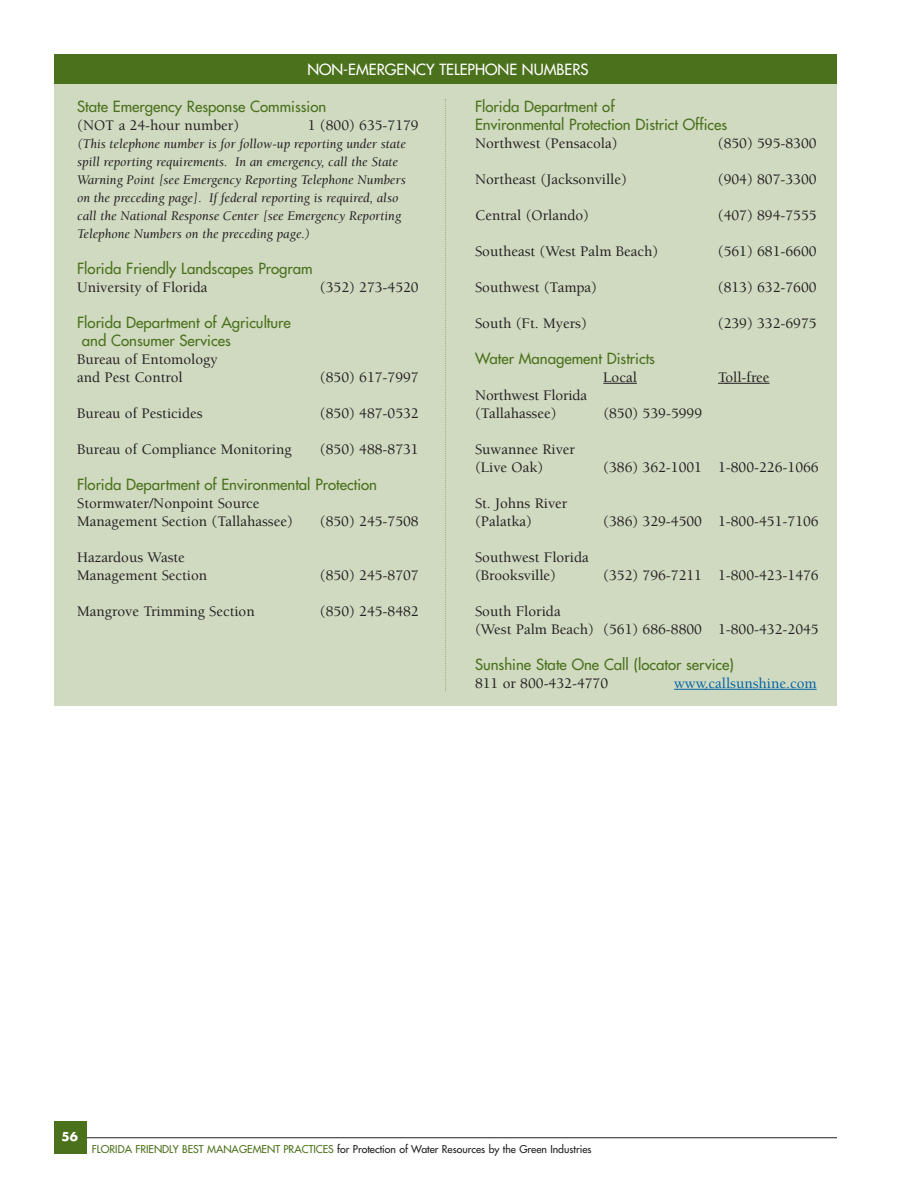
<style>
.page{position:relative;width:918px;height:1188px;background:#fff}
.page>*{position:absolute;margin:0;border:0;box-sizing:border-box;transform-origin:0 0}
.t1{font:500 15px/18px "Berkeley";color:#231f20}
.t2{font:15px/18px "Futura";color:#4b711c}
.t3{font:15px "Futura";color:#fff}
.t4{font:500 15px "Berkeley";color:#0062a7}
.t5{font:italic 13.5px/18px "Berkeley";color:#231f20}
.t6{font:700 12px "Futura";color:#fff}
.t7{font:10.5px "Futura";color:#231f20}
.s1{color:#4b711c}
</style>
<div class="page">
<div style="left:54px;top:55px;width:783px;height:651px;background:#d0dac1"></div>
<div style="left:54px;top:54px;width:783px;height:29px;background:#4b711c"></div>
<hr style="left:76px;top:1137px;width:761px;height:1px;background:#231f20">
<div style="left:54px;top:1121px;width:32px;height:33px;background:#4b711c"></div>
<hr style="left:603px;top:383px;width:34px;height:1px;background:#231f20">
<hr style="left:725px;top:383px;width:32px;height:1px;background:#231f20">
<svg style="left:756px;top:383px;width:14px;height:1px"></svg>
<hr style="left:674px;top:689px;width:33px;height:1px;background:#0062a7">
<hr style="left:705px;top:689px;width:112px;height:1px;background:#0062a7">
<svg style="left:445px;top:99px;width:1px;height:592px"></svg>
<p class="t3" style="left:307px;top:62px;width:283px">NON-EMERGENCY TELEPHONE NUMBERS</p>
<p class="t2" style="left:77px;top:98px;width:251px">State Emergency Response Commission</p>
<p class="t1" style="left:77px;top:117px;width:164px">(NOT a 24-hour number)</p>
<p class="t1" style="left:308px;top:117px;width:112px">1 (800) 635-7179</p>
<p class="t5" style="left:77px;top:136px;width:330px">(This telephone number is for follow-up reporting under state spill reporting requirements. In an emergency, call the State Warning Point [see Emergency Reporting Telephone Numbers on the preceding page]. If federal reporting is required, also call the National Response Center [see Emergency Reporting Telephone Numbers on the preceding page.)</p>
<p class="t2" style="left:77px;top:260px;width:237px">Florida Friendly Landscapes Program</p>
<p class="t1" style="left:77px;top:279px;width:132px">University of Florida</p>
<p class="t1" style="left:320px;top:279px;width:100px">(352) 273-4520</p>
<p class="t2" style="left:82px;top:314px;width:210px;text-indent:-5px">Florida Department of Agriculture and Consumer Services</p>
<p class="t1" style="left:77px;top:351px;width:142px">Bureau of Entomology and Pest Control</p>
<p class="t1" style="left:320px;top:369px;width:100px">(850) 617-7997</p>
<p class="t1" style="left:77px;top:405px;width:127px">Bureau of Pesticides</p>
<p class="t1" style="left:320px;top:405px;width:100px">(850) 487-0532</p>
<p class="t1" style="left:77px;top:441px;width:216px">Bureau of Compliance Monitoring</p>
<p class="t1" style="left:320px;top:441px;width:100px">(850) 488-8731</p>
<p class="t2" style="left:77px;top:476px;width:301px">Florida Department of Environmental Protection</p>
<p class="t1" style="left:77px;top:495px;width:217px">Stormwater/Nonpoint Source<br>Management Section (Tallahassee)</p>
<p class="t1" style="left:320px;top:513px;width:100px">(850) 245-7508</p>
<p class="t2" style="left:475px;top:98px;width:254px">Florida Department of<br>Environmental Protection District Offices</p>
<p class="t1" style="left:475px;top:135px;width:144px">Northwest (Pensacola)</p>
<p class="t1" style="left:718px;top:135px;width:100px">(850) 595-8300</p>
<p class="t1" style="left:475px;top:171px;width:153px">Northeast (Jacksonville)</p>
<p class="t1" style="left:718px;top:171px;width:100px">(904) 807-3300</p>
<p class="t1" style="left:475px;top:207px;width:115px">Central (Orlando)</p>
<p class="t1" style="left:718px;top:207px;width:100px">(407) 894-7555</p>
<p class="t1" style="left:475px;top:243px;width:185px">Southeast (West Palm Beach)</p>
<p class="t1" style="left:718px;top:243px;width:100px">(561) 681-6600</p>
<p class="t1" style="left:475px;top:279px;width:124px">Southwest (Tampa)</p>
<p class="t1" style="left:718px;top:279px;width:100px">(813) 632-7600</p>
<p class="t1" style="left:475px;top:315px;width:113px">South (Ft. Myers)</p>
<p class="t1" style="left:718px;top:315px;width:100px">(239) 332-6975</p>
<p class="t2" style="left:475px;top:350px;width:181px">Water Management Districts</p>
<p class="t1" style="left:603px;top:369px;width:35px">Local</p>
<p class="t1" style="left:718px;top:369px;width:53px">Toll-free</p>
<p class="t1" style="left:475px;top:387px;width:114px">Northwest Florida (Tallahassee)</p>
<p class="t1" style="left:603px;top:405px;width:100px">(850) 539-5999</p>
<p class="t1" style="left:475px;top:441px;width:102px">Suwannee River (Live Oak)</p>
<p class="t1" style="left:475px;top:495px;width:94px">St. Johns River (Palatka)</p>
<p class="t1" style="left:603px;top:459px;width:217px">(386) 362-1001 1-800-226-1066</p>
<p class="t1" style="left:603px;top:513px;width:217px">(386) 329-4500 1-800-451-7106</p>
<p class="t1" style="left:77px;top:549px;width:132px">Hazardous Waste<br>Management Section</p>
<p class="t1" style="left:320px;top:567px;width:100px">(850) 245-8707</p>
<p class="t1" style="left:77px;top:603px;width:179px">Mangrove Trimming Section</p>
<p class="t1" style="left:320px;top:603px;width:100px">(850) 245-8482</p>
<p class="t1" style="left:475px;top:549px;width:115px">Southwest Florida (Brooksville)</p>
<p class="t1" style="left:603px;top:567px;width:217px">(352) 796-7211 1-800-423-1476</p>
<p class="t1" style="left:475px;top:603px;width:345px">South Florida<br>(West Palm Beach) (561) 686-8800 1-800-432-2045</p>
<p class="t2" style="left:475px;top:656px;width:260px">Sunshine State One Call (locator service)</p>
<p class="t1" style="left:475px;top:675px;width:135px">811 or 800-432-4770</p>
<p class="t4" style="left:674px;top:677px;width:144px">www.callsunshine.com</p>
<p class="t6" style="left:61px;top:1131px;width:18px">56</p>
<p class="t7" style="left:92px;top:1144px;width:501px"><span class="s1">FLORIDA FRIENDLY BEST MANAGEMENT PRACTICES</span> for Protection of Water Resources by the Green Industries</p>
</div>
